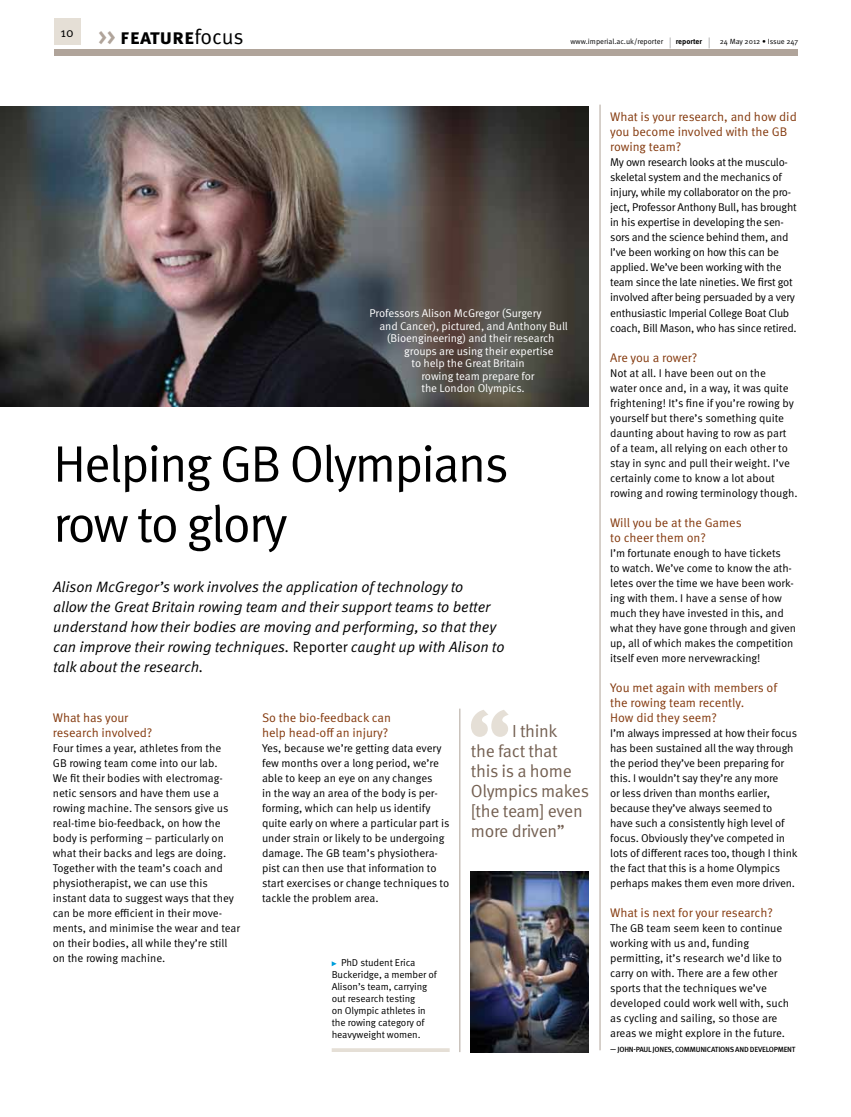
<style>
.page{position:relative;width:851px;height:1117px;background:#fff}
.page>*{position:absolute;margin:0;border:0;box-sizing:border-box;transform-origin:0 0}
.t1{font:51.25px/60px "Meta OT Norm";letter-spacing:-.04em;color:#000}
.t2{font:700 21.25px "Meta OT";letter-spacing:-.005em;color:#000}
.t3{font:17.5px/20px "Meta OT Norm";letter-spacing:-.025em;color:#756153}
.t4{font:15px/20px "Meta OT Norm Ita";letter-spacing:-.01em;color:#000}
.t5{font:12.5px/15px "Meta OT Norm";letter-spacing:-.005em;color:#84390d}
.t6{font:11.25px/15px "Meta OT Norm";letter-spacing:-.01em;color:#000}
.t7{font:11.25px "Meta OT Norm";letter-spacing:-.01em;color:#fff}
.t8{font:10px/11.9px "Meta OT Norm";letter-spacing:-.01em;color:#000}
.t9{font:7.5px "Meta OT Norm";letter-spacing:-.005em;color:#000}
.t10{font:500 7.5px "Meta OT";letter-spacing:-.03em;color:#000}
.t11{font:700 7.5px "Meta OT";color:#000}
.s1{color:#b0a49a}
.s2{font-family:"Meta OT Norm";font-weight:400}
.s3{font-size:11.25px}
.s4{font-family:"Meta OT Norm";font-weight:400;font-size:11.25px}
.s5{font-family:"Meta OT Norm"}
</style>
<div class="page">
<hr style="left:850px;top:0;width:1px;height:1116px;background:#fff6e0">
<img style="left:0;top:106px;width:589px;height:300px">
<svg style="left:471px;top:710px;width:37px;height:26px"></svg>
<hr style="left:599px;top:105px;width:1px;height:945px;background:#b0a49a">
<hr style="left:459px;top:708px;width:1px;height:343px;background:#b0a49a">
<svg style="left:331px;top:1048px;width:118px;height:3px"></svg>
<svg style="left:331px;top:961px;width:5px;height:5px"></svg>
<img style="left:471px;top:871px;width:118px;height:180px">
<div style="left:54px;top:19px;width:26px;height:26px;background:#e5dfd6"></div>
<div style="left:54px;top:49px;width:743px;height:7px;background:#b0a49a"></div>
<h2 class="t2" style="left:60px;top:24px;width:185px"><sup>10</sup> <span class="s1">&gt;&gt;</span> feature<span class="s2">focus</span></h2>
<p class="t9" style="left:570px;top:37px;width:102px">www.imperial.ac.uk/reporter <span class="s3">|</span></p>
<p class="t11" style="left:675px;top:37px;width:35px">reporter <span class="s4">|</span></p>
<p class="t9" style="left:719px;top:37px;width:80px">24 May 2012 • Issue 247</p>
<p class="t7" style="left:369px;top:306px;width:173px">Professors Alison McGregor (Surgery</p>
<p class="t7" style="left:379px;top:319px;width:190px">and Cancer), pictured, and Anthony Bull</p>
<p class="t7" style="left:387px;top:331px;width:169px">(Bioengineering) and their research</p>
<p class="t7" style="left:404px;top:344px;width:151px">groups are using their expertise</p>
<p class="t7" style="left:411px;top:356px;width:115px">to help the Great Britain</p>
<p class="t7" style="left:421px;top:369px;width:114px">rowing team prepare for</p>
<p class="t7" style="left:421px;top:381px;width:105px">the London Olympics.</p>
<h1 class="t1" style="left:53px;top:434px;width:457px">Helping GB Olympians row to glory</h1>
<p class="t4" style="left:53px;top:576px;width:453px">Alison McGregor’s work involves the application of technology to<br>allow the Great Britain rowing team and their support teams to better understand how their bodies are moving and performing, so that they can improve their rowing techniques. <span class="s5">Reporter</span> caught up with Alison to talk about the research.</p>
<p class="t5" style="left:53px;top:710px;width:101px">What has your research involved?</p>
<p class="t6" style="left:53px;top:740px;width:189px">Four times a year, athletes from the<br>GB rowing team come into our lab.<br>We fit their bodies with electromag&shy;netic sensors and have them use a rowing machine. The sensors give us real-time bio-feedback, on how the body is performing – particularly on what their backs and legs are doing.<br>Together with the team’s coach and physiotherapist, we can use this instant data to suggest ways that they can be more efficient in their move&shy;ments, and minimise the wear and tear on their bodies, all while they’re still on the rowing machine.</p>
<p class="t5" style="left:262px;top:710px;width:130px">So the bio-feedback can help head-off an injury?</p>
<p class="t6" style="left:262px;top:740px;width:189px">Yes, because we’re getting data every few months over a long period, we’re able to keep an eye on any changes<br>in the way an area of the body is per&shy;forming, which can help us identify quite early on where a particular part is under strain or likely to be undergoing damage. The GB team’s physiothera&shy;pist can then use that information to start exercises or change techniques to tackle the problem area.</p>
<p class="t8" style="left:331px;top:956px;width:107px;text-indent:9px">PhD student Erica<br>Buckeridge, a member of<br>Alison’s team, carrying out research testing<br>on Olympic athletes in the rowing category of heavyweight women.</p>
<h3 class="t3" style="left:471px;top:720px;width:120px;text-indent:41px">I think<br>the fact that this is a home<br>Olympics makes [the team] even more driven”</h3>
<p class="t5" style="left:610px;top:110px;width:188px">What is your research, and how did you become involved with the GB rowing team?</p>
<p class="t6" style="left:610px;top:155px;width:188px">My own research looks at the musculo&shy;skeletal system and the mechanics of injury, while my collaborator on the pro&shy;ject, Professor Anthony Bull, has brought in his expertise in developing the sen&shy;sors and the science behind them, and I’ve been working on how this can be applied. We’ve been working with the team since the late nineties. We first got involved after being persuaded by a very enthusiastic Imperial College Boat Club coach, Bill Mason, who has since retired.</p>
<p class="t5" style="left:610px;top:350px;width:89px">Are you a rower?</p>
<p class="t6" style="left:610px;top:365px;width:189px">N ot at all. I have been out on the<br>water once and, in a way, it was quite frightening! It’s fine if you’re rowing by yourself but there’s something quite daunting about having to row as part of a team, all relying on each other to stay in sync and pull their weight. I’ve certainly come to know a lot about rowing and rowing terminology though.</p>
<p class="t5" style="left:610px;top:515px;width:133px">Will you be at the Games to cheer them on?</p>
<p class="t6" style="left:610px;top:545px;width:187px">I’m fortunate enough to have tickets<br>to watch. We’ve come to know the ath&shy;letes over the time we have been work&shy;ing with them. I have a sense of how much they have invested in this, and what they have gone through and given up, all of which makes the competition itself even more nervewracking!</p>
<p class="t5" style="left:610px;top:680px;width:168px">You met again with members of the rowing team recently.<br>How did they seem?</p>
<p class="t6" style="left:610px;top:725px;width:189px">I’m always impressed at how their focus has been sustained all the way through the period they’ve been preparing for this. I wouldn’t say they’re any more<br>or less driven than months earlier, because they’ve always seemed to have such a consistently high level of focus. Obviously they’ve competed in lots of different races too, though I think the fact that this is a home Olympics perhaps makes them even more driven.</p>
<p class="t5" style="left:610px;top:905px;width:164px">What is next for your research?</p>
<p class="t6" style="left:610px;top:920px;width:181px">The GB team seem keen to continue working with us and, funding permitting, it’s research we’d like to carry on with. There are a few other sports that the techniques we’ve developed could work well with, such as cycling and sailing, so those are areas we might explore in the future.</p>
<p class="t10" style="left:610px;top:1044px;width:187px">— JOHN-PAUL JONES, COMMUNICATIONS AND DEVELOPMENT</p>
</div>
